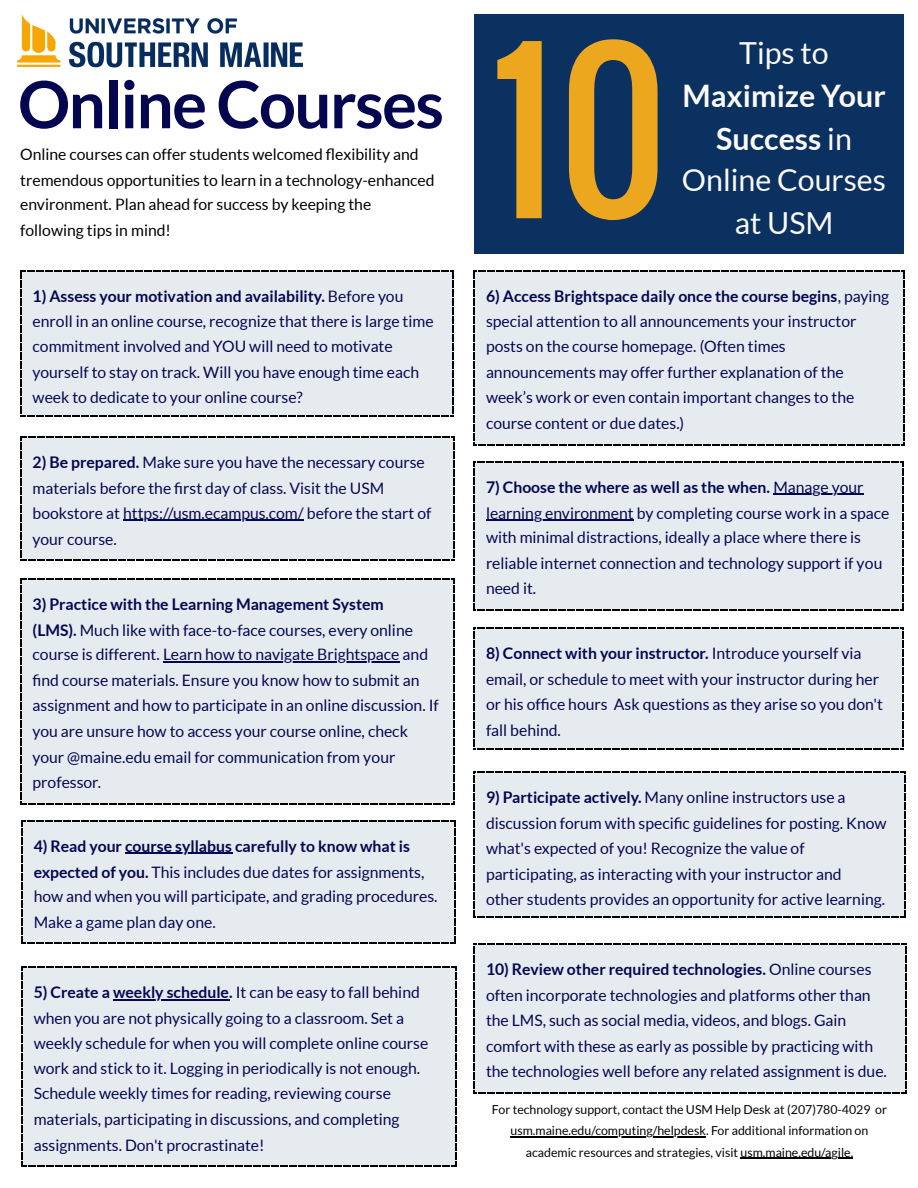
<style>
.page{position:relative;width:918px;height:1188px;background:#fff}
.page>*{position:absolute;margin:0;border:0;box-sizing:border-box;transform-origin:0 0}
.t1{font:202.5px "Oswald";color:#eca71f}
.t2{font:700 65.25px "Lato";letter-spacing:-.025em;color:#050650}
.t3{font:30.3px/42.3px "Lato";color:#fcfaf6;text-align:center}
.t4{font:15.75px/25.3px "Lato";color:#050650}
.t5{font:15.75px/25.5px "Lato";color:#000}
.t6{font:12.3px/21.3px "Lato";color:#000;text-align:center}
.s1{font-weight:700}
</style>
<div class="page">
<div style="left:474px;top:14px;width:429px;height:240px;background:#0a3160"></div>
<div style="left:20px;top:270px;width:433px;height:146px;background:#e5ebef"></div>
<div style="left:474px;top:270px;width:430px;height:176px;background:#e5ebef"></div>
<div style="left:20px;top:436px;width:434px;height:124px;background:#e5ebef"></div>
<hr style="left:123px;top:520px;width:181px;height:1px;background:#050650">
<img style="left:17px;top:14px;width:286px;height:54px">
<div style="left:20px;top:578px;width:434px;height:226px;background:#e5ebef"></div>
<hr style="left:163px;top:662px;width:237px;height:1px;background:#050650">
<div style="left:21px;top:820px;width:435px;height:124px;background:#e5ebef"></div>
<hr style="left:125px;top:853px;width:107px;height:1px;background:#050650">
<div style="left:474px;top:461px;width:429px;height:150px;background:#e5ebef"></div>
<hr style="left:773px;top:494px;width:91px;height:1px;background:#050650">
<hr style="left:486px;top:520px;width:148px;height:1px;background:#050650">
<div style="left:21px;top:966px;width:436px;height:201px;background:#e5ebef"></div>
<hr style="left:113px;top:999px;width:116px;height:1px;background:#050650">
<div style="left:474px;top:772px;width:432px;height:146px;background:#e5ebef"></div>
<div style="left:474px;top:944px;width:433px;height:150px;background:#e5ebef"></div>
<div style="left:474px;top:628px;width:429px;height:121px;background:#e5ebef"></div>
<hr style="left:511px;top:1136px;width:195px;height:1px;background:#000">
<hr style="left:741px;top:1158px;width:112px;height:1px;background:#000">
<h2 class="t2" style="left:18px;top:67px;width:427px">Online Courses</h2>
<p class="t5" style="left:20px;top:141px;width:416px">Online courses can offer students welcomed flexibility and tremendous opportunities to learn in a technology-enhanced environment. Plan ahead for success by keeping the following tips in mind!</p>
<h1 class="t1" style="left:491px;top:-23px;width:181px">10</h1>
<h3 class="t3" style="left:739px;top:32px;width:91px">Tips to</h3>
<h3 class="t3" style="left:682px;top:75px;width:206px"><span class="s1">Maximize Your<br>Success</span> in<br>Online Courses at USM</h3>
<p class="t4" style="left:33px;top:283px;width:403px"><span class="s1">1) Assess your motivation and availability.</span> Before you enroll in an online course, recognize that there is large time commitment involved and YOU will need to motivate yourself to stay on track. Will you have enough time each week to dedicate to your online course?</p>
<p class="t4" style="left:486px;top:283px;width:405px"><span class="s1">6) Access Brightspace daily once the course begins</span>, paying special attention to all announcements your instructor posts on the course homepage. (Often times announcements may offer further explanation of the week’s work or even contain important changes to the course content or due dates.)</p>
<p class="t4" style="left:33px;top:450px;width:400px"><span class="s1">2) Be prepared.</span> Make sure you have the necessary course materials before the fi rst day of class. Visit the USM bookstore at https://usm.ecampus.com/ before the start of your course.</p>
<p class="t4" style="left:486px;top:474px;width:405px"><span class="s1">7) Choose the where as well as the when.</span> Manage your learning environment by completing course work in a space with minimal distractions, ideally a place where there is reliable internet connection and technology support if you need it.</p>
<p class="t4" style="left:33px;top:591px;width:408px"><span class="s1">3) Practice with the Learning Management System<br>(LMS).</span> Much like with face-to-face courses, every online course is different. Learn how to navigate Brightspace and<br>fi nd course materials. Ensure you know how to submit an assignment and how to participate in an online discussion. If you are unsure how to access your course online, check your @maine.edu email for communication from your professor.</p>
<p class="t4" style="left:34px;top:833px;width:405px"><span class="s1">4) Read your course syllabus carefully to know what is expected of you.</span> This includes due dates for assignments, how and when you will participate, and grading procedures.<br>Make a game plan day one.</p>
<p class="t4" style="left:34px;top:979px;width:396px"><span class="s1">5) Create a weekly schedule.</span> It can be easy to fall behind when you are not physically going to a classroom. Set a weekly schedule for when you will complete online course work and stick to it. Logging in periodically is not enough.<br>Schedule weekly times for reading, reviewing course materials, participating in discussions, and completing assignments. Don't procrastinate!</p>
<p class="t4" style="left:486px;top:641px;width:398px"><span class="s1">8) Connect with your instructor.</span> Introduce yourself via email, or schedule to meet with your instructor during her or his office hours Ask questions as they arise so you don't fall behind.</p>
<p class="t4" style="left:486px;top:785px;width:402px"><span class="s1">9) Participate actively.</span> Many online instructors use a discussion forum with specifi c guidelines for posting. Know what's expected of you! Recognize the value of participating, as interacting with your instructor and<br>other students provides an opportunity for active learning.</p>
<p class="t4" style="left:486px;top:957px;width:402px"><span class="s1">10) Review other required technologies.</span> Online courses often incorporate technologies and platforms other than the LMS, such as social media, videos, and blogs. Gain comfort with these as early as possible by practicing with the technologies well before any related assignment is due.</p>
<p class="t6" style="left:492px;top:1099px;width:397px">For technology support, contact the USM Help Desk at (207)780-4029 or usm.maine.edu/computing/helpdesk. For additional information on academic resources and strategies, visit usm.maine.edu/agile.</p>
</div>
